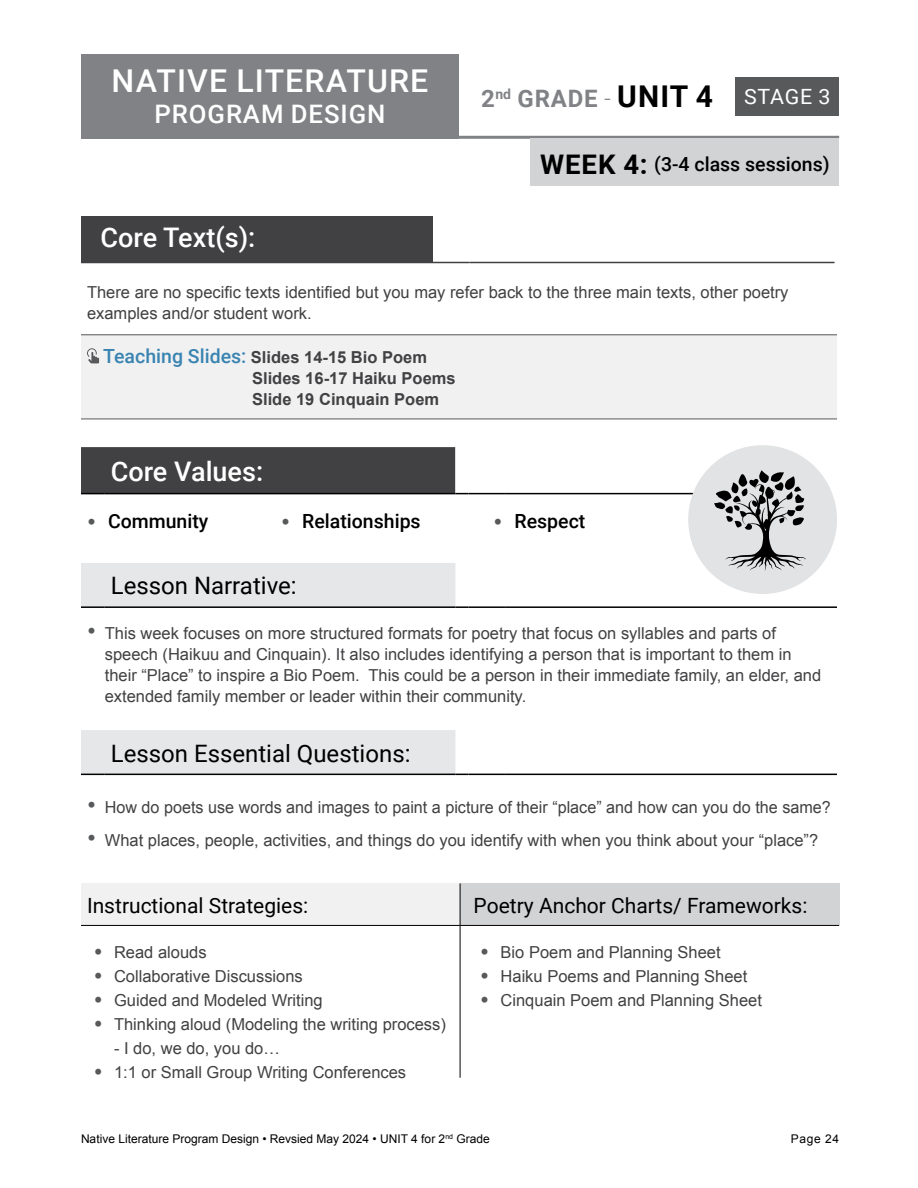
<style>
.page{position:relative;width:918px;height:1188px;background:#fff}
.page>*{position:absolute;margin:0;border:0;box-sizing:border-box;transform-origin:0 0}
.t1{font:500 31.5px "Roboto";letter-spacing:.035em;color:#fff}
.t2{font:500 27px "Roboto";color:#fff}
.t3{font:500 25.5px "Roboto";letter-spacing:.035em;color:#fff}
.t4{font:24px "Roboto";color:#000}
.t5{font:700 24px "Roboto";letter-spacing:.035em;color:#808285}
.t6{font:21px "Roboto";color:#000}
.t7{font:500 19.5px "Roboto";color:#000}
.t8{font:16.5px/21px "Arial";color:#414042}
.t9{font:700 16.5px/21px "Arial";color:#414042}
.t10{font:12px "Arial";color:#000}
.s1{font-weight:300}
.s2{font-size:30px;color:#000}
.s3{font-weight:400;font-size:21px;color:#fff}
.s4{font-weight:700;font-size:27px}
.s5{font-family:"Roboto";font-weight:500;font-size:19.5px;color:#3984b1}
.s6{font-family:"Arial";font-weight:900;font-size:18px;color:#58595b}
.s7{font-weight:900;font-size:18px;color:#58595b}
</style>
<div class="page">
<div style="left:81px;top:54px;width:378px;height:85px;background:#808285"></div>
<hr style="left:81px;top:136px;width:758px;height:3px;background:#808285">
<div style="left:735px;top:77px;width:104px;height:39px;background:#58595b"></div>
<div style="left:530px;top:139px;width:309px;height:47px;background:#d1d3d4"></div>
<div style="left:81px;top:335px;width:756px;height:84px;background:#f1f1f2"></div>
<hr style="left:81px;top:334px;width:756px;height:1px;background:#58595b">
<hr style="left:81px;top:419px;width:756px;height:1px;background:#58595b">
<svg style="left:87px;top:348px;width:12px;height:15px"></svg>
<svg style="left:81px;top:492px;width:756px;height:282px"></svg>
<svg style="left:81px;top:563px;width:374px;height:211px"></svg>
<hr style="left:81px;top:606px;width:24px;height:2px;background:#000">
<hr style="left:105px;top:606px;width:350px;height:2px;background:#000">
<svg style="left:455px;top:606px;width:13px;height:2px"></svg>
<hr style="left:468px;top:606px;width:37px;height:2px;background:#000">
<hr style="left:505px;top:606px;width:332px;height:2px;background:#000">
<svg style="left:81px;top:774px;width:24px;height:1px"></svg>
<hr style="left:105px;top:774px;width:350px;height:1px;background:#000">
<svg style="left:455px;top:774px;width:13px;height:1px"></svg>
<hr style="left:468px;top:774px;width:37px;height:1px;background:#000">
<hr style="left:505px;top:774px;width:332px;height:1px;background:#000">
<svg style="left:81px;top:447px;width:387px;height:47px;background:#454546"></svg>
<hr style="left:468px;top:493px;width:37px;height:1px;background:#000">
<hr style="left:505px;top:493px;width:332px;height:1px;background:#000">
<div style="left:742px;top:445px;width:97px;height:149px;background:#fff"></div>
<div style="left:688px;top:445px;width:149px;height:149px;background:#e2e3e4;border-radius:50%"></div>
<svg style="left:701px;top:466px;width:125px;height:109px"></svg>
<div style="left:81px;top:216px;width:351px;height:46px;background:#414042"></div>
<hr style="left:81px;top:262px;width:351px;height:1px;background:#414042">
<hr style="left:432px;top:262px;width:38px;height:1px;background:#414042">
<hr style="left:470px;top:262px;width:365px;height:1px;background:#414042">
<div style="left:81px;top:883px;width:379px;height:42px;background:#f1f1f2"></div>
<div style="left:460px;top:883px;width:379px;height:42px;background:#d1d3d4"></div>
<hr style="left:460px;top:883px;width:1px;height:42px;background:#000">
<hr style="left:81px;top:925px;width:379px;height:1px;background:#000">
<hr style="left:460px;top:925px;width:379px;height:1px;background:#000">
<hr style="left:460px;top:926px;width:1px;height:152px;background:#000">
<h1 class="t1" style="left:112px;top:59px;width:318px">NATIVE LITERATURE</h1>
<h3 class="t3" style="left:155px;top:96px;width:232px">PROGRAM DESIGN</h3>
<h2 class="t2" style="left:100px;top:218px;width:156px">Core Text(s):</h2>
<h3 class="t5" style="left:481px;top:82px;width:351px">2<sup>nd</sup> GRADE <span class="s1">-</span> <span class="s2">UNIT 4</span> <span class="s3">STAGE 3</span></h3>
<p class="t7" style="left:540px;top:150px;width:291px"><span class="s4">WEEK 4:</span> (3-4 class sessions)</p>
<p class="t8" style="left:87px;top:282px;width:703px">There are no specific texts identified but you may refer back to the three main texts, other poetry examples and/or student work.</p>
<p class="t9" style="left:252px;top:348px;width:205px;text-indent:-149px"><span class="s5">Teaching Slides:</span> Slides 14-15 Bio Poem<br>Slides 16-17 Haiku Poems<br>Slide 19 Cinquain Poem</p>
<h2 class="t2" style="left:111px;top:452px;width:154px">Core Values:</h2>
<p class="t7" style="left:87px;top:508px;width:123px"><span class="s6">•</span> Community</p>
<p class="t7" style="left:281px;top:508px;width:141px"><span class="s6">•</span> Relationships</p>
<p class="t7" style="left:494px;top:508px;width:93px"><span class="s6">•</span> Respect</p>
<h3 class="t4" style="left:111px;top:569px;width:187px">Lesson Narrative:</h3>
<p class="t8" style="left:105px;top:623px;width:718px;text-indent:-18px"><span class="s7">•</span> This week focuses on more structured formats for poetry that focus on syllables and parts of speech (Haikuu and Cinquain). It also includes identifying a person that is important to them in their “Place” to inspire a Bio Poem. This could be a person in their immediate family, an elder, and extended family member or leader within their community.</p>
<h3 class="t4" style="left:111px;top:736px;width:301px">Lesson Essential Questions:</h3>
<p class="t8" style="left:87px;top:797px;width:745px"><span class="s7">•</span> How do poets use words and images to paint a picture of their “place” and how can you do the same?</p>
<p class="t8" style="left:87px;top:830px;width:733px"><span class="s7">•</span> What places, people, activities, and things do you identify with when you think about your “place”?</p>
<p class="t6" style="left:87px;top:891px;width:223px">Instructional Strategies:</p>
<p class="t6" style="left:474px;top:891px;width:335px">Poetry Anchor Charts/ Frameworks:</p>
<p class="t8" style="left:94px;top:942px;width:114px"><span class="s7">•</span> Read alouds</p>
<p class="t8" style="left:94px;top:966px;width:211px"><span class="s7">•</span> Collaborative Discussions</p>
<p class="t8" style="left:94px;top:990px;width:231px"><span class="s7">•</span> Guided and Modeled Writing</p>
<p class="t8" style="left:94px;top:1014px;width:354px"><span class="s7">•</span> Thinking aloud (Modeling the writing process)</p>
<p class="t8" style="left:114px;top:1038px;width:168px">- I do, we do, you do…</p>
<p class="t8" style="left:94px;top:1062px;width:314px"><span class="s7">•</span> 1:1 or Small Group Writing Conferences</p>
<p class="t8" style="left:480px;top:942px;width:242px"><span class="s7">•</span> Bio Poem and Planning Sheet</p>
<p class="t8" style="left:480px;top:966px;width:268px"><span class="s7">•</span> Haiku Poems and Planning Sheet</p>
<p class="t8" style="left:480px;top:990px;width:283px"><span class="s7">•</span> Cinquain Poem and Planning Sheet</p>
<p class="t10" style="left:81px;top:1131px;width:410px">Native Literature Program Design • Revsied May 2024 • UNIT 4 for 2<sup>nd</sup> Grade</p>
<p class="t10" style="left:791px;top:1131px;width:50px">Page 24</p>
</div>
